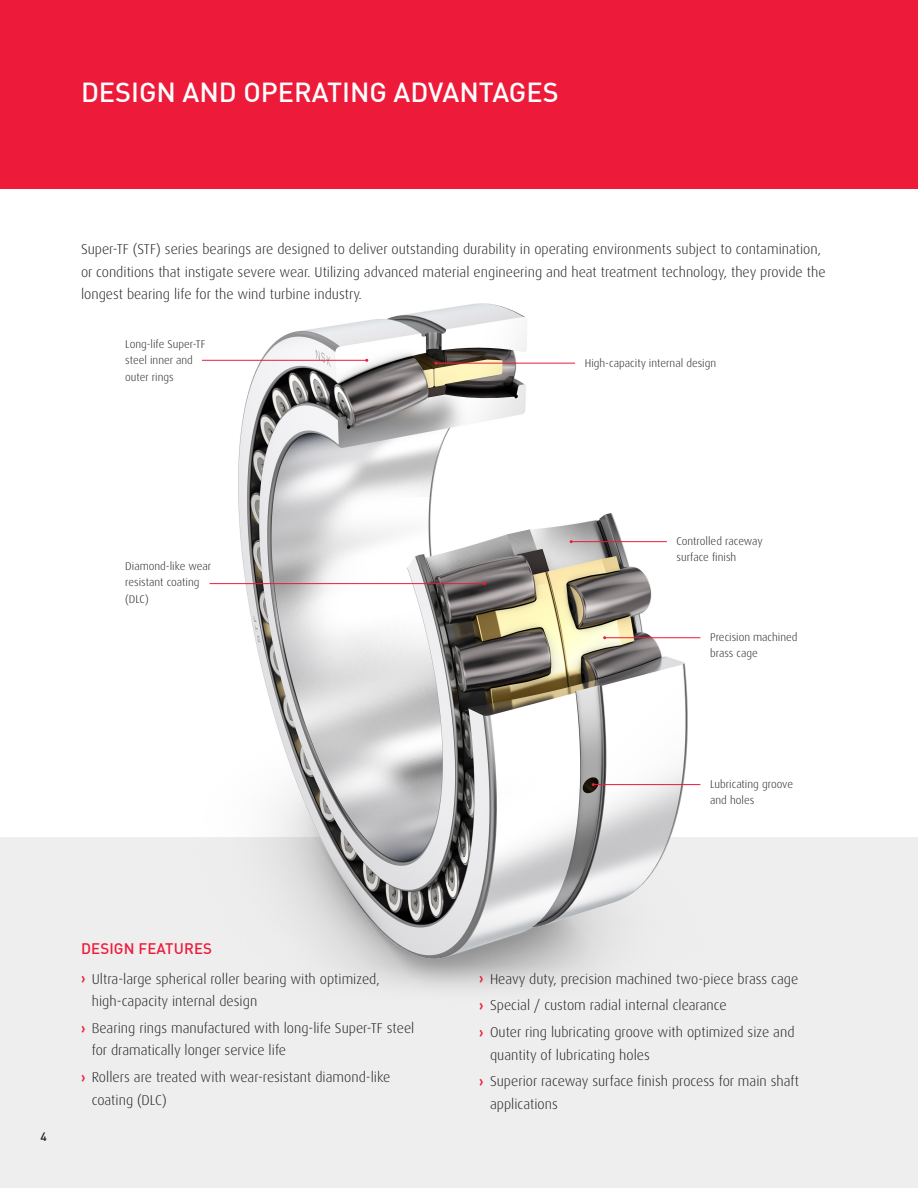
<style>
.page{position:relative;width:918px;height:1188px;background:#fff}
.page>*{position:absolute;margin:0;border:0;box-sizing:border-box;transform-origin:0 0}
.R__HEADING{font:500 27px "DIN";color:#fff}
.P__BODY_SUBHEAD_RED{font:500 15px "DIN";letter-spacing:.01em;color:#ed1a3a}
.K__bullet_list{font:300 14.25px/22.5px "Dax OT";color:#231f20}
.body{font:300 14.25px/22.5px "Dax OT";color:#231f20}
.t1{font:500 12px "DIN";color:#231f20}
.O__callout{font:300 11.25px/16.5px "Dax OT";color:#231f20}
.s1{font-weight:700;color:#ed1a3a}
</style>
<div class="page">
<div style="left:0;top:837px;width:918px;height:351px;background:#eeeeef"></div>
<div style="left:0;top:0;width:918px;height:189px;background:#ed1a3a"></div>
<img style="left:202px;top:303px;width:499px;height:686px">
<hr style="left:202px;top:360px;width:165px;height:1px;background:#ed1a3a">
<hr style="left:210px;top:583px;width:274px;height:1px;background:#ed1a3a">
<hr style="left:571px;top:541px;width:96px;height:1px;background:#ed1a3a">
<hr style="left:605px;top:637px;width:95px;height:1px;background:#ed1a3a">
<hr style="left:593px;top:784px;width:107px;height:1px;background:#ed1a3a">
<hr style="left:436px;top:363px;width:139px;height:1px;background:#ed1a3a">
<p class="R__HEADING" style="left:81px;top:75px;width:479px">DESIGN AND OPERATING ADVANTAGES</p>
<p class="body" style="left:81px;top:238px;width:746px">Super-TF (STF) series bearings are designed to deliver outstanding durability in operating environments subject to contamination, or conditions that instigate severe wear. Utilizing advanced material engineering and heat treatment technology, they provide the longest bearing life for the wind turbine industry.</p>
<p class="O__callout" style="left:125px;top:336px;width:82px">Long-life Super-TF steel inner and outer rings</p>
<p class="O__callout" style="left:585px;top:355px;width:133px">High-capacity internal design</p>
<p class="O__callout" style="left:125px;top:558px;width:87px">Diamond-like wear resistant coating (DLC)</p>
<p class="t1" style="left:40px;top:1129px;width:8px">4</p>
<p class="P__BODY_SUBHEAD_RED" style="left:81px;top:939px;width:133px">DESIGN FEATURES</p>
<p class="K__bullet_list" style="left:92px;top:967px;width:290px;text-indent:-11px"><span class="s1">›</span> Ultra-large spherical roller bearing with optimized, high-capacity internal design</p>
<p class="K__bullet_list" style="left:92px;top:1017px;width:324px;text-indent:-11px"><span class="s1">›</span> Bearing rings manufactured with long-life Super-TF steel for dramatically longer service life</p>
<p class="K__bullet_list" style="left:92px;top:1066px;width:300px;text-indent:-11px"><span class="s1">›</span> Rollers are treated with wear-resistant diamond-like coating (DLC)</p>
<p class="O__callout" style="left:677px;top:533px;width:88px">Controlled raceway surface finish</p>
<p class="O__callout" style="left:710px;top:629px;width:89px">Precision machined brass cage</p>
<p class="O__callout" style="left:710px;top:775px;width:85px">Lubricating groove and holes</p>
<p class="K__bullet_list" style="left:479px;top:967px;width:321px"><span class="s1">›</span> Heavy duty, precision machined two-piece brass cage</p>
<p class="K__bullet_list" style="left:479px;top:994px;width:249px"><span class="s1">›</span> Special / custom radial internal clearance</p>
<p class="K__bullet_list" style="left:490px;top:1021px;width:306px;text-indent:-11px"><span class="s1">›</span> Outer ring lubricating groove with optimized size and quantity of lubricating holes</p>
<p class="K__bullet_list" style="left:490px;top:1070px;width:311px;text-indent:-11px"><span class="s1">›</span> Superior raceway surface finish process for main shaft applications</p>
</div>
